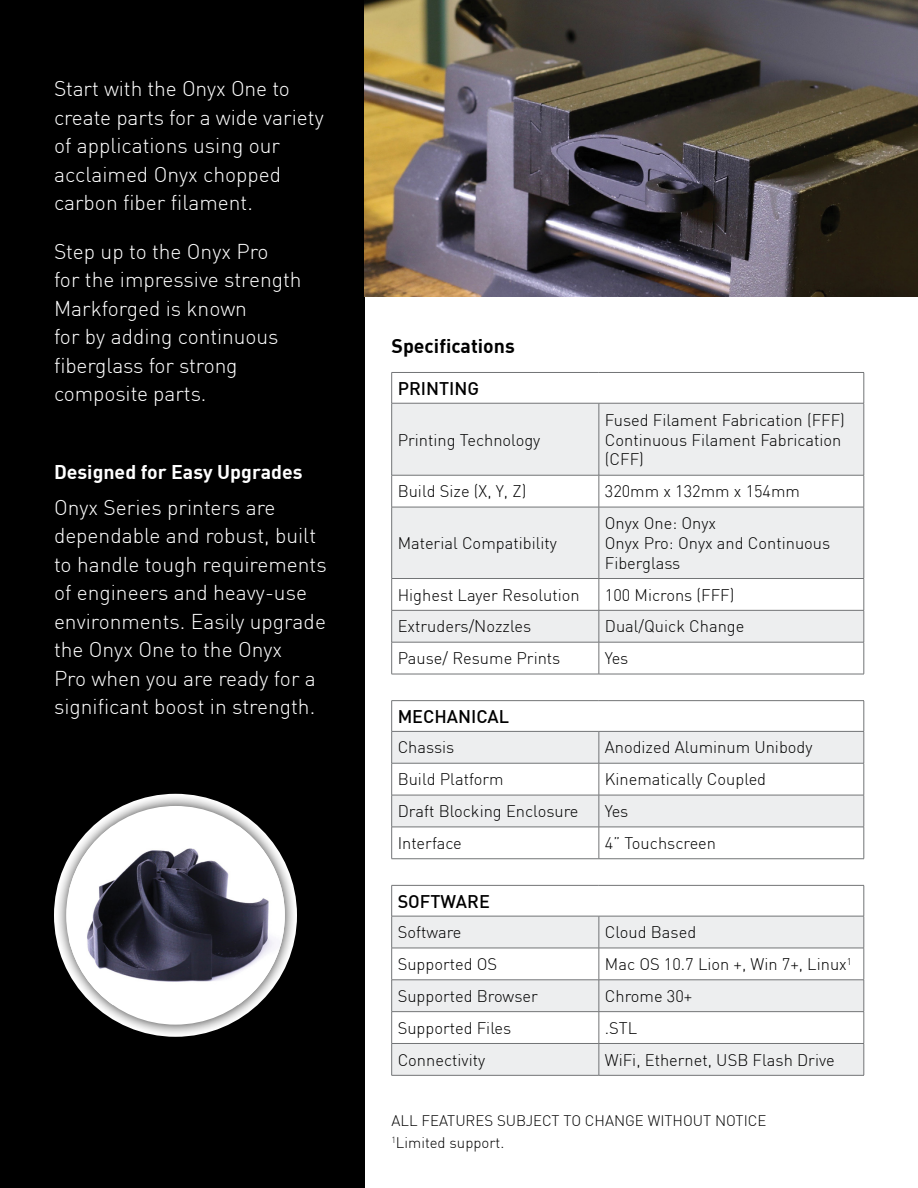
<style>
.page{position:relative;width:918px;height:1188px;background:#fff}
.page>*{position:absolute;margin:0;border:0;box-sizing:border-box;transform-origin:0 0}
.t1{font:300 21px/28.5px "DIN";color:#fff}
.t2{font:700 19.5px "DIN";color:#fff}
.t3{font:700 19.5px "DIN";color:#000}
.t4{font:500 18px "DIN";color:#000}
.t5{font:300 16.5px/19.8px "DIN";color:#000}
.t6{font:300 15px "DIN";color:#000}
</style>
<div class="page">
<div style="left:0;top:0;width:364px;height:1188px;background:#000"></div>
<svg style="left:392px;top:404px;width:472px;height:238px;fill:#edeeef"></svg>
<hr style="left:392px;top:372px;width:207px;height:1px;background:#727476">
<hr style="left:391px;top:373px;width:1px;height:30px;background:#727476">
<hr style="left:599px;top:372px;width:265px;height:1px;background:#727476">
<hr style="left:864px;top:373px;width:1px;height:30px;background:#727476">
<hr style="left:392px;top:403px;width:207px;height:1px;background:#727476">
<hr style="left:599px;top:403px;width:265px;height:1px;background:#727476">
<hr style="left:391px;top:403px;width:1px;height:72px;background:#727476">
<hr style="left:599px;top:403px;width:1px;height:72px;background:#727476">
<hr style="left:864px;top:403px;width:1px;height:72px;background:#727476">
<hr style="left:392px;top:475px;width:207px;height:1px;background:#727476">
<hr style="left:391px;top:475px;width:1px;height:32px;background:#727476">
<hr style="left:599px;top:475px;width:265px;height:1px;background:#727476">
<hr style="left:599px;top:475px;width:1px;height:32px;background:#727476">
<hr style="left:864px;top:475px;width:1px;height:32px;background:#727476">
<hr style="left:392px;top:507px;width:207px;height:1px;background:#727476">
<hr style="left:391px;top:507px;width:1px;height:71px;background:#727476">
<hr style="left:599px;top:507px;width:265px;height:1px;background:#727476">
<hr style="left:599px;top:507px;width:1px;height:71px;background:#727476">
<hr style="left:864px;top:507px;width:1px;height:71px;background:#727476">
<hr style="left:392px;top:578px;width:207px;height:1px;background:#727476">
<hr style="left:391px;top:579px;width:1px;height:31px;background:#727476">
<hr style="left:599px;top:578px;width:265px;height:1px;background:#727476">
<hr style="left:599px;top:579px;width:1px;height:31px;background:#727476">
<hr style="left:864px;top:579px;width:1px;height:31px;background:#727476">
<hr style="left:392px;top:610px;width:207px;height:1px;background:#727476">
<hr style="left:391px;top:611px;width:1px;height:31px;background:#727476">
<hr style="left:599px;top:610px;width:265px;height:1px;background:#727476">
<hr style="left:599px;top:611px;width:1px;height:31px;background:#727476">
<hr style="left:864px;top:611px;width:1px;height:31px;background:#727476">
<hr style="left:392px;top:642px;width:207px;height:1px;background:#727476">
<hr style="left:391px;top:642px;width:1px;height:32px;background:#727476">
<hr style="left:599px;top:642px;width:265px;height:1px;background:#727476">
<hr style="left:599px;top:642px;width:1px;height:32px;background:#727476">
<hr style="left:864px;top:642px;width:1px;height:32px;background:#727476">
<hr style="left:392px;top:674px;width:207px;height:1px;background:#727476">
<hr style="left:599px;top:674px;width:265px;height:1px;background:#727476">
<svg style="left:392px;top:732px;width:472px;height:95px;fill:#edeeef"></svg>
<hr style="left:392px;top:700px;width:207px;height:1px;background:#727476">
<hr style="left:391px;top:701px;width:1px;height:30px;background:#727476">
<hr style="left:599px;top:700px;width:265px;height:1px;background:#727476">
<hr style="left:864px;top:701px;width:1px;height:30px;background:#727476">
<hr style="left:392px;top:731px;width:207px;height:1px;background:#727476">
<hr style="left:599px;top:731px;width:265px;height:1px;background:#727476">
<hr style="left:391px;top:732px;width:1px;height:31px;background:#727476">
<hr style="left:599px;top:732px;width:1px;height:31px;background:#727476">
<hr style="left:864px;top:732px;width:1px;height:31px;background:#727476">
<hr style="left:392px;top:763px;width:207px;height:1px;background:#727476">
<hr style="left:391px;top:763px;width:1px;height:32px;background:#727476">
<hr style="left:599px;top:763px;width:265px;height:1px;background:#727476">
<hr style="left:599px;top:763px;width:1px;height:32px;background:#727476">
<hr style="left:864px;top:763px;width:1px;height:32px;background:#727476">
<hr style="left:392px;top:795px;width:207px;height:1px;background:#727476">
<hr style="left:391px;top:795px;width:1px;height:32px;background:#727476">
<hr style="left:599px;top:795px;width:265px;height:1px;background:#727476">
<hr style="left:599px;top:795px;width:1px;height:32px;background:#727476">
<hr style="left:864px;top:795px;width:1px;height:32px;background:#727476">
<hr style="left:392px;top:827px;width:207px;height:1px;background:#727476">
<hr style="left:391px;top:827px;width:1px;height:32px;background:#727476">
<hr style="left:599px;top:827px;width:265px;height:1px;background:#727476">
<hr style="left:599px;top:827px;width:1px;height:32px;background:#727476">
<hr style="left:864px;top:827px;width:1px;height:32px;background:#727476">
<hr style="left:392px;top:858px;width:207px;height:1px;background:#727476">
<hr style="left:599px;top:858px;width:265px;height:1px;background:#727476">
<svg style="left:392px;top:917px;width:472px;height:158px;fill:#edeeef"></svg>
<hr style="left:392px;top:885px;width:207px;height:1px;background:#727476">
<hr style="left:391px;top:886px;width:1px;height:30px;background:#727476">
<hr style="left:599px;top:885px;width:265px;height:1px;background:#727476">
<hr style="left:864px;top:886px;width:1px;height:30px;background:#727476">
<hr style="left:392px;top:916px;width:207px;height:1px;background:#727476">
<hr style="left:599px;top:916px;width:265px;height:1px;background:#727476">
<hr style="left:391px;top:916px;width:1px;height:32px;background:#727476">
<hr style="left:599px;top:916px;width:1px;height:32px;background:#727476">
<hr style="left:864px;top:916px;width:1px;height:32px;background:#727476">
<hr style="left:392px;top:948px;width:207px;height:1px;background:#727476">
<hr style="left:391px;top:948px;width:1px;height:32px;background:#727476">
<hr style="left:599px;top:948px;width:265px;height:1px;background:#727476">
<hr style="left:599px;top:948px;width:1px;height:32px;background:#727476">
<hr style="left:864px;top:948px;width:1px;height:32px;background:#727476">
<hr style="left:392px;top:980px;width:207px;height:1px;background:#727476">
<hr style="left:391px;top:980px;width:1px;height:31px;background:#727476">
<hr style="left:599px;top:980px;width:265px;height:1px;background:#727476">
<hr style="left:599px;top:980px;width:1px;height:31px;background:#727476">
<hr style="left:864px;top:980px;width:1px;height:31px;background:#727476">
<hr style="left:392px;top:1011px;width:207px;height:1px;background:#727476">
<hr style="left:391px;top:1012px;width:1px;height:31px;background:#727476">
<hr style="left:599px;top:1011px;width:265px;height:1px;background:#727476">
<hr style="left:599px;top:1012px;width:1px;height:31px;background:#727476">
<hr style="left:864px;top:1012px;width:1px;height:31px;background:#727476">
<hr style="left:392px;top:1043px;width:207px;height:1px;background:#727476">
<hr style="left:391px;top:1044px;width:1px;height:31px;background:#727476">
<hr style="left:599px;top:1043px;width:265px;height:1px;background:#727476">
<hr style="left:599px;top:1044px;width:1px;height:31px;background:#727476">
<hr style="left:864px;top:1044px;width:1px;height:31px;background:#727476">
<hr style="left:392px;top:1075px;width:207px;height:1px;background:#727476">
<hr style="left:599px;top:1075px;width:265px;height:1px;background:#727476">
<img style="left:364px;top:0;width:554px;height:297px">
<div style="left:54px;top:794px;width:243px;height:243px;background:#000;opacity:.75"></div>
<div style="left:66px;top:806px;width:219px;height:219px;background:#fff;border-radius:50%"></div>
<img style="left:69px;top:826px;width:216px;height:179px">
<p class="t1" style="left:54px;top:74px;width:271px">Start with the Onyx One to create parts for a wide variety of applications using our acclaimed Onyx chopped carbon fiber filament.</p>
<p class="t1" style="left:54px;top:237px;width:249px">Step up to the Onyx Pro<br>for the impressive strength<br>Markforged is known<br>for by adding continuous fiberglass for strong composite parts.</p>
<p class="t2" style="left:54px;top:460px;width:250px">Designed for Easy Upgrades</p>
<p class="t1" style="left:54px;top:493px;width:274px">Onyx Series printers are dependable and robust, built to handle tough requirements of engineers and heavy-use environments. Easily upgrade the Onyx One to the Onyx<br>Pro when you are ready for a significant boost in strength.</p>
<p class="t3" style="left:392px;top:333px;width:125px">Specifications</p>
<p class="t4" style="left:398px;top:377px;width:83px">PRINTING</p>
<p class="t5" style="left:398px;top:430px;width:144px">Printing Technology</p>
<p class="t5" style="left:605px;top:410px;width:242px">Fused Filament Fabrication (FFF)</p>
<p class="t5" style="left:605px;top:430px;width:238px">Continuous Filament Fabrication (CFF)</p>
<p class="t5" style="left:398px;top:481px;width:130px">Build Size (X, Y, Z)</p>
<p class="t5" style="left:605px;top:481px;width:197px">320mm x 132mm x 154mm</p>
<p class="t5" style="left:398px;top:533px;width:161px">Material Compatibility</p>
<p class="t5" style="left:605px;top:513px;width:113px">Onyx One: Onyx</p>
<p class="t5" style="left:605px;top:533px;width:227px">Onyx Pro: Onyx and Continuous<br>Fiberglass</p>
<p class="t5" style="left:398px;top:585px;width:184px">Highest Layer Resolution</p>
<p class="t5" style="left:605px;top:585px;width:131px">100 Microns (FFF)</p>
<p class="t5" style="left:398px;top:616px;width:135px">Extruders/Nozzles</p>
<p class="t5" style="left:605px;top:616px;width:141px">Dual/Quick Change</p>
<p class="t5" style="left:398px;top:648px;width:164px">Pause/ Resume Prints</p>
<p class="t5" style="left:605px;top:648px;width:25px">Yes</p>
<p class="t4" style="left:398px;top:705px;width:113px">MECHANICAL</p>
<p class="t5" style="left:398px;top:737px;width:58px">Chassis</p>
<p class="t5" style="left:605px;top:737px;width:209px">Anodized Aluminum Unibody</p>
<p class="t5" style="left:398px;top:769px;width:107px">Build Platform</p>
<p class="t5" style="left:605px;top:769px;width:163px">Kinematically Coupled</p>
<p class="t5" style="left:398px;top:801px;width:182px">Draft Blocking Enclosure</p>
<p class="t5" style="left:605px;top:801px;width:25px">Yes</p>
<p class="t5" style="left:398px;top:833px;width:66px">Interface</p>
<p class="t5" style="left:605px;top:833px;width:113px">4” Touchscreen</p>
<p class="t4" style="left:398px;top:890px;width:94px">SOFTWARE</p>
<p class="t5" style="left:398px;top:922px;width:65px">Software</p>
<p class="t5" style="left:605px;top:922px;width:93px">Cloud Based</p>
<p class="t5" style="left:398px;top:954px;width:101px">Supported OS</p>
<p class="t5" style="left:605px;top:954px;width:248px">Mac OS 10.7 Lion +, Win 7+, Linux<sup>1</sup></p>
<p class="t5" style="left:398px;top:986px;width:142px">Supported Browser</p>
<p class="t5" style="left:605px;top:986px;width:89px">Chrome 30+</p>
<p class="t5" style="left:398px;top:1018px;width:115px">Supported Files</p>
<p class="t5" style="left:605px;top:1018px;width:34px">.STL</p>
<p class="t5" style="left:398px;top:1050px;width:89px">Connectivity</p>
<p class="t5" style="left:605px;top:1050px;width:231px">WiFi, Ethernet, USB Flash Drive</p>
<p class="t6" style="left:392px;top:1111px;width:376px">ALL FEATURES SUBJECT TO CHANGE WITHOUT NOTICE</p>
<p class="t6" style="left:392px;top:1134px;width:114px"><sup>1</sup>Limited support.</p>
</div>
